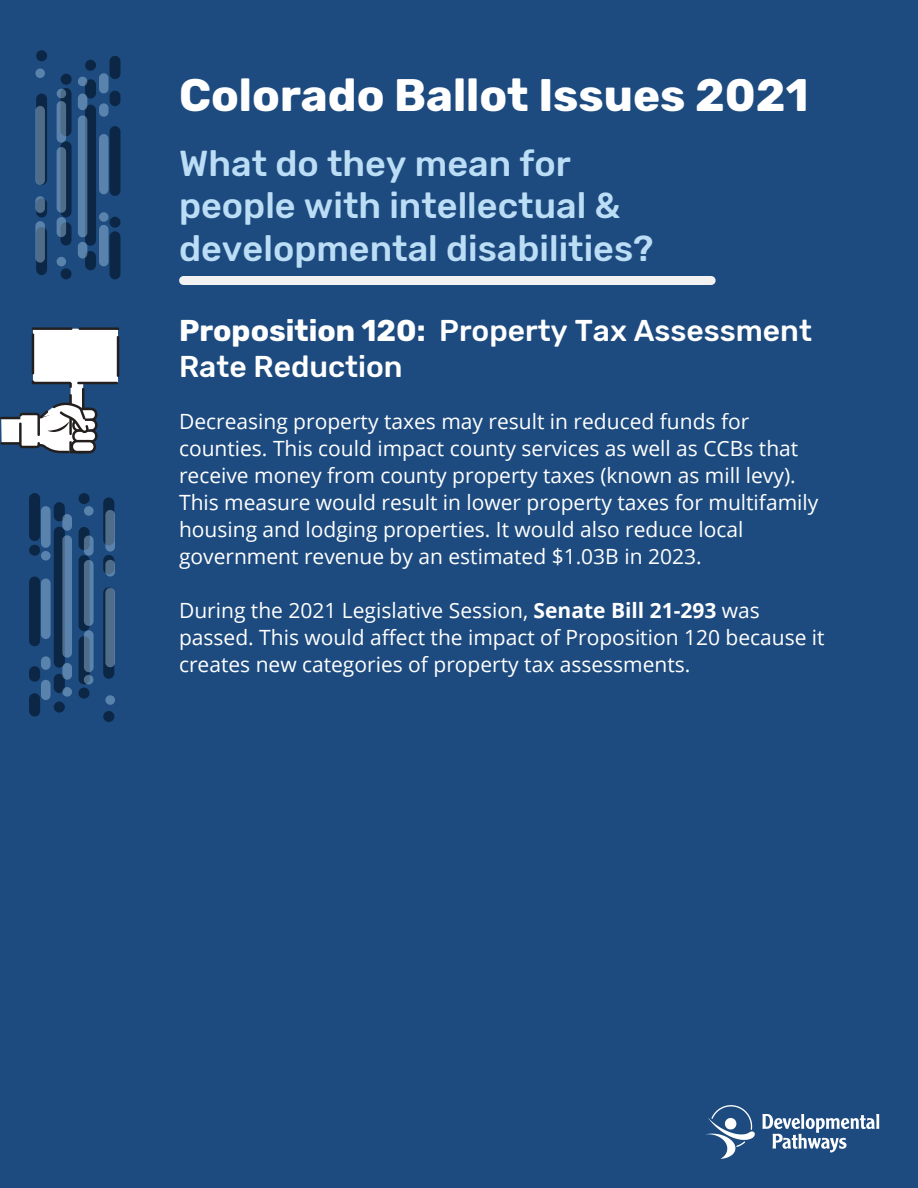
<style>
.page{position:relative;width:918px;height:1188px;background:#1d4b7f}
.page>*{position:absolute;margin:0;border:0;box-sizing:border-box;transform-origin:0 0}
.t1{font:700 45.45px "Rubik";color:#fff}
.t2{font:500 36px/42.8px "Rubik";color:#bbddf5}
.t3{font:500 30px/36px "Rubik";color:#fff}
.t4{font:21px/27px "Open Sans";color:#fff}
.s1{font-weight:700}
</style>
<div class="page">
<img style="left:706px;top:1105px;width:174px;height:54px">
<svg style="left:35px;top:50px;width:85px;height:229px"></svg>
<svg style="left:0;top:327px;width:119px;height:126px"></svg>
<svg style="left:29px;top:493px;width:86px;height:229px"></svg>
<div style="left:184px;top:276px;width:527px;height:9px;background:#f2f2f3"></div>
<p class="t1" style="left:179px;top:68px;width:631px">Colorado Ballot Issues 2021</p>
<p class="t2" style="left:179px;top:142px;width:393px">What do they mean for</p>
<p class="t2" style="left:179px;top:185px;width:476px">people with intellectual &amp; developmental disabilities?</p>
<p class="t3" style="left:179px;top:313px;width:634px"><span class="s1">Proposition 120:</span> Property Tax Assessment<br>Rate Reduction</p>
<p class="t4" style="left:179px;top:407px;width:621px">Decreasing property taxes may result in reduced funds for counties. This could impact county services as well as CCBs that receive money from county property taxes (known as mill levy).</p>
<p class="t4" style="left:179px;top:488px;width:641px">This measure would result in lower property taxes for multifamily housing and lodging properties. It would also reduce local government revenue by an estimated $1.03B in 2023.</p>
<p class="t4" style="left:179px;top:596px;width:647px">During the 2021 Legislative Session, <span class="s1">Senate Bill 21-293</span> was passed. This would affect the impact of Proposition 120 because it creates new categories of property tax assessments.</p>
</div>
